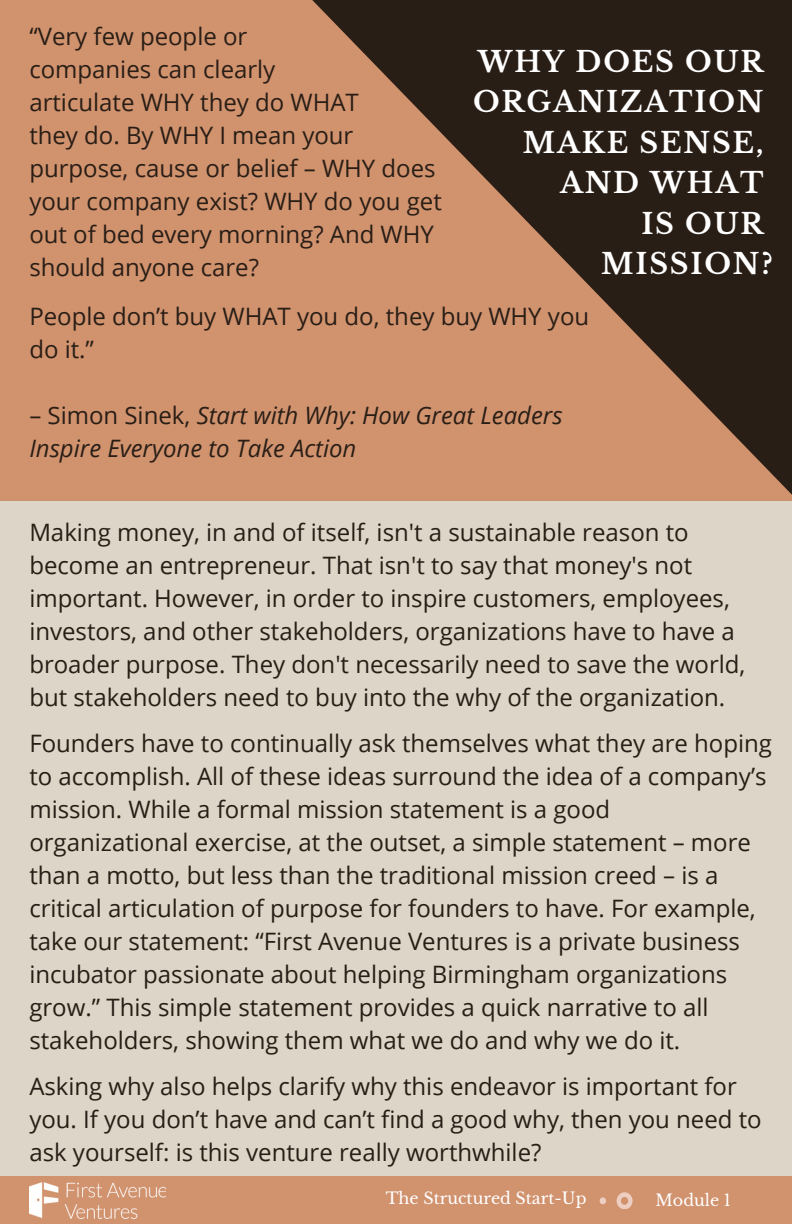
<style>
.page{position:relative;width:792px;height:1224px;background:#ddd5c7}
.page>*{position:absolute;margin:0;border:0;box-sizing:border-box;transform-origin:0 0}
.t1{font:700 28.2px "Libre Baskerville";letter-spacing:.065em;color:#fff}
.t2{font:24px/33px "Open Sans";color:#291e16}
.t3{font:italic 24px/33px "Open Sans";color:#291e16}
.t4{font:16px "Libre Baskerville";color:#fff}
.s1{font-style:normal}
</style>
<div class="page">
<div style="left:0;top:0;width:792px;height:501px;background:#d1926e"></div>
<svg style="left:312px;top:0;width:480px;height:495px"></svg>
<div style="left:0;top:1176px;width:792px;height:48px;background:#d1926e"></div>
<img style="left:29px;top:1182px;width:137px;height:36px">
<svg style="left:617px;top:1192px;width:16px;height:17px"></svg>
<svg style="left:600px;top:1197px;width:6px;height:7px"></svg>
<p class="t2" style="left:29px;top:19px;width:220px">“Very few people or</p>
<p class="t2" style="left:29px;top:52px;width:248px">companies can clearly</p>
<p class="t2" style="left:29px;top:85px;width:331px">articulate WHY they do WHAT</p>
<p class="t2" style="left:29px;top:118px;width:414px">they do. By WHY I mean your purpose, cause or belief – WHY does your company exist? WHY do you get out of bed every morning? And WHY should anyone care?</p>
<p class="t1" style="left:478px;top:44px;width:287px">WHY DOES OUR</p>
<p class="t1" style="left:473px;top:85px;width:292px">ORGANIZATION</p>
<p class="t1" style="left:523px;top:125px;width:242px">MAKE SENSE,</p>
<p class="t1" style="left:560px;top:166px;width:205px">AND WHAT</p>
<p class="t1" style="left:641px;top:206px;width:124px">IS OUR</p>
<p class="t1" style="left:601px;top:247px;width:173px">MISSION?</p>
<p class="t2" style="left:29px;top:299px;width:561px">People don’t buy WHAT you do, they buy WHY you do it.”</p>
<p class="t3" style="left:29px;top:398px;width:535px"><span class="s1">– Simon Sinek,</span> Start with Why: How Great Leaders<br>Inspire Everyone to Take Action</p>
<p class="t2" style="left:29px;top:515px;width:718px">Making money, in and of itself, isn't a sustainable reason to become an entrepreneur. That isn't to say that money's not important. However, in order to inspire customers, employees, investors, and other stakeholders, organizations have to have a broader purpose. They don't necessarily need to save the world, but stakeholders need to buy into the why of the organization.</p>
<p class="t2" style="left:29px;top:726px;width:744px">Founders have to continually ask themselves what they are hoping to accomplish. All of these ideas surround the idea of a company’s mission. While a formal mission statement is a good organizational exercise, at the outset, a simple statement – more than a motto, but less than the traditional mission creed – is a critical articulation of purpose for founders to have. For example, take our statement: “First Avenue Ventures is a private business incubator passionate about helping Birmingham organizations grow.” This simple statement provides a quick narrative to all stakeholders, showing them what we do and why we do it.</p>
<p class="t2" style="left:29px;top:1069px;width:734px">Asking why also helps clarify why this endeavor is important for you. If you don’t have and can’t find a good why, then you need to ask yourself: is this venture really worthwhile?</p>
<p class="t4" style="left:386px;top:1189px;width:202px">The Structured Start-Up</p>
<p class="t4" style="left:655px;top:1190px;width:77px">Module 1</p>
</div>
